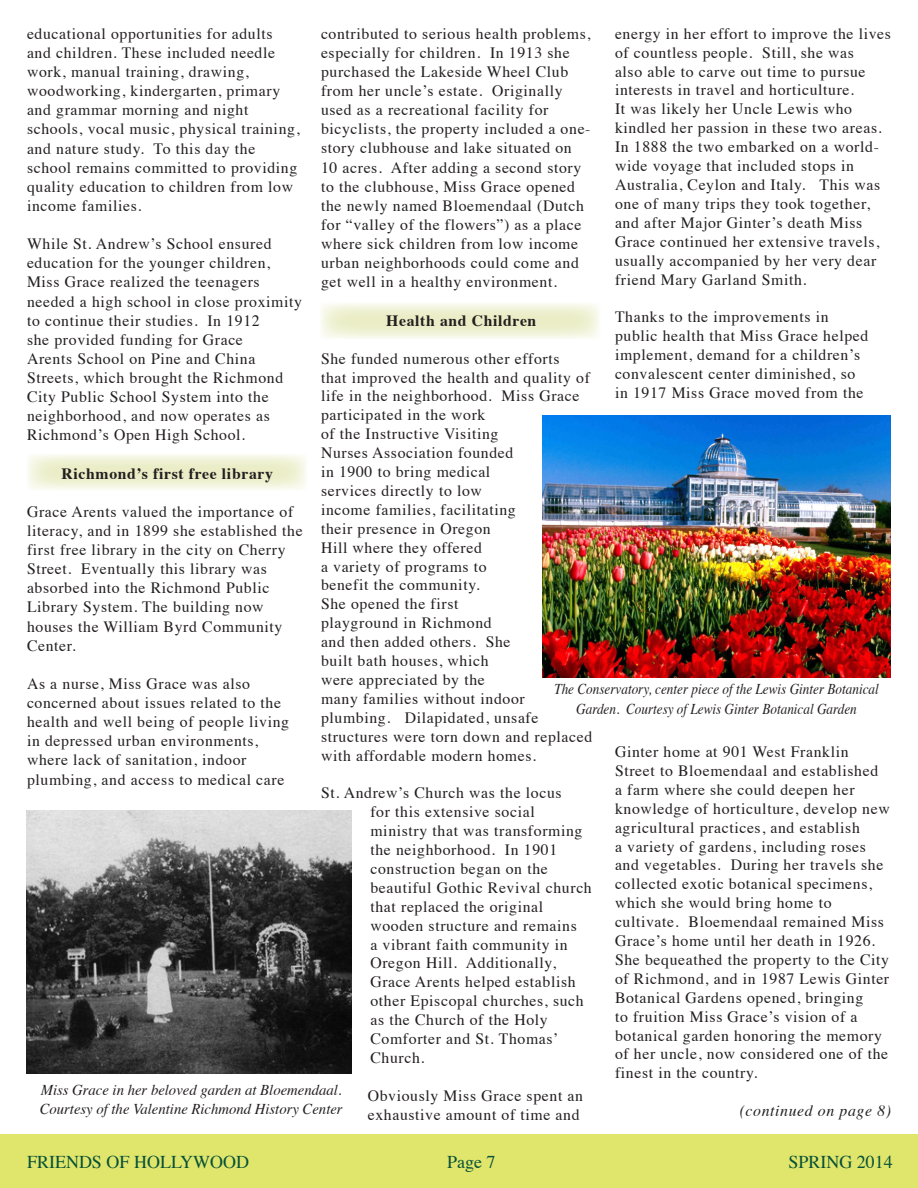
<style>
.page{position:relative;width:918px;height:1188px;background:#fff}
.page>*{position:absolute;margin:0;border:0;box-sizing:border-box;transform-origin:0 0}
.t1{font:18px "Times";color:#075137}
.t2{font:15.75px/18.9px "Times";letter-spacing:.04em;color:#231f20}
.t3{font:700 15.75px "Times";letter-spacing:.04em;color:#231f20}
.t4{font:italic 15.75px "Times";letter-spacing:.04em;color:#231f20}
.t5{font:italic 15px/19.5px "Times";color:#231f20;text-align:center;scale:.88 1}
.t6{font:italic 15px/19.5px "Times";color:#231f20}
</style>
<div class="page">
<svg style="left:28px;top:454px;width:278px;height:36px;background:#f0f2d6"></svg>
<svg style="left:321px;top:303px;width:278px;height:36px;background:#f0f2d6"></svg>
<div style="left:0;top:1134px;width:918px;height:54px;background:#e0e56c"></div>
<img style="left:26px;top:810px;width:325px;height:263px">
<img style="left:543px;top:416px;width:348px;height:261px">
<p class="t2" style="left:321px;top:22px;width:271px">contributed to serious health problems, especially for children. In 1913 she purchased the Lakeside Wheel Club from her uncle’s estate. Originally used as a recreational facility for bicyclists, the property included a one&shy;story clubhouse and lake situated on 10 acres. After adding a second story to the clubhouse, Miss Grace opened the newly named Bloemendaal (Dutch for “valley of the flowers”) as a place where sick children from low income urban neighborhoods could come and get well in a healthy environment.</p>
<p class="t3" style="left:386px;top:305px;width:152px">Health and Children</p>
<p class="t2" style="left:321px;top:348px;width:273px">She funded numerous other efforts<br>that improved the health and quality of life in the neighborhood. Miss Grace participated in the work<br>of the Instructive Visiting<br>Nurses Association founded<br>in 1900 to bring medical<br>services directly to low<br>income families, facilitating<br>their presence in Oregon<br>Hill where they offered<br>a variety of programs to<br>benefit the community.<br>She opened the first<br>playground in Richmond<br>and then added others. She<br>built bath houses, which<br>were appreciated by the<br>many families without indoor plumbing. Dilapidated, unsafe structures were torn down and replaced with affordable modern homes.</p>
<p class="t2" style="left:370px;top:782px;width:223px;text-indent:-49px">St. Andrew’s Church was the locus<br>for this extensive social ministry that was transforming the neighborhood. In 1901 construction began on the beautiful Gothic Revival church that replaced the original wooden structure and remains<br>a vibrant faith community in<br>Oregon Hill. Additionally,<br>Grace Arents helped establish other Episcopal churches, such as the Church of the Holy<br>Comforter and St. Thomas’<br>Church.</p>
<p class="t2" style="left:368px;top:1085px;width:217px">Obviously Miss Grace spent an exhaustive amount of time and</p>
<p class="t2" style="left:615px;top:23px;width:278px">energy in her effort to improve the lives of countless people. Still, she was<br>also able to carve out time to pursue interests in travel and horticulture.<br>It was likely her Uncle Lewis who kindled her passion in these two areas.<br>In 1888 the two embarked on a world&shy;wide voyage that included stops in Australia, Ceylon and Italy. This was one of many trips they took together, and after Major Ginter’s death Miss Grace continued her extensive travels, usually accompanied by her very dear friend Mary Garland Smith.</p>
<p class="t2" style="left:615px;top:306px;width:255px">Thanks to the improvements in public health that Miss Grace helped implement, demand for a children’s convalescent center diminished, so in 1917 Miss Grace moved from the</p>
<p class="t2" style="left:27px;top:23px;width:274px">educational opportunities for adults and children. These included needle work, manual training, drawing, woodworking, kindergarten, primary and grammar morning and night schools, vocal music, physical training, and nature study. To this day the school remains committed to providing quality education to children from low income families.</p>
<p class="t2" style="left:27px;top:233px;width:277px">While St. Andrew’s School ensured education for the younger children, Miss Grace realized the teenagers needed a high school in close proximity to continue their studies. In 1912<br>she provided funding for Grace<br>Arents School on Pine and China Streets, which brought the Richmond City Public School System into the neighborhood, and now operates as Richmond’s Open High School.</p>
<p class="t3" style="left:62px;top:458px;width:213px">Richmond’s first free library</p>
<p class="t2" style="left:27px;top:501px;width:277px">Grace Arents valued the importance of literacy, and in 1899 she established the first free library in the city on Cherry Street. Eventually this library was absorbed into the Richmond Public Library System. The building now houses the William Byrd Community Center.</p>
<p class="t2" style="left:27px;top:673px;width:264px">As a nurse, Miss Grace was also concerned about issues related to the health and well being of people living in depressed urban environments, where lack of sanitation, indoor plumbing, and access to medical care</p>
<p class="t5" style="left:554px;top:678px;width:370px">The Conservatory, center piece of the Lewis Ginter Botanical<br>Garden. Courtesy of Lewis Ginter Botanical Garden</p>
<p class="t2" style="left:615px;top:741px;width:276px">Ginter home at 901 West Franklin Street to Bloemendaal and established<br>a farm where she could deepen her knowledge of horticulture, develop new agricultural practices, and establish<br>a variety of gardens, including roses and vegetables. During her travels she collected exotic botanical specimens, which she would bring home to cultivate. Bloemendaal remained Miss Grace’s home until her death in 1926.<br>She bequeathed the property to the City of Richmond, and in 1987 Lewis Ginter Botanical Gardens opened, bringing<br>to fruition Miss Grace’s vision of a botanical garden honoring the memory of her uncle, now considered one of the finest in the country.</p>
<p class="t4" style="left:740px;top:1097px;width:153px">(continued on page 8)</p>
<p class="t6" style="left:40px;top:1079px;width:304px">Miss Grace in her beloved garden at Bloemendaal.<br>Courtesy of the Valentine Richmond History Center</p>
<p class="t1" style="left:27px;top:1145px;width:224px">FRIENDS OF HOLLYWOOD</p>
<p class="t1" style="left:447px;top:1145px;width:50px">Page 7</p>
<p class="t1" style="left:788px;top:1145px;width:106px">SPRING 2014</p>
</div>
